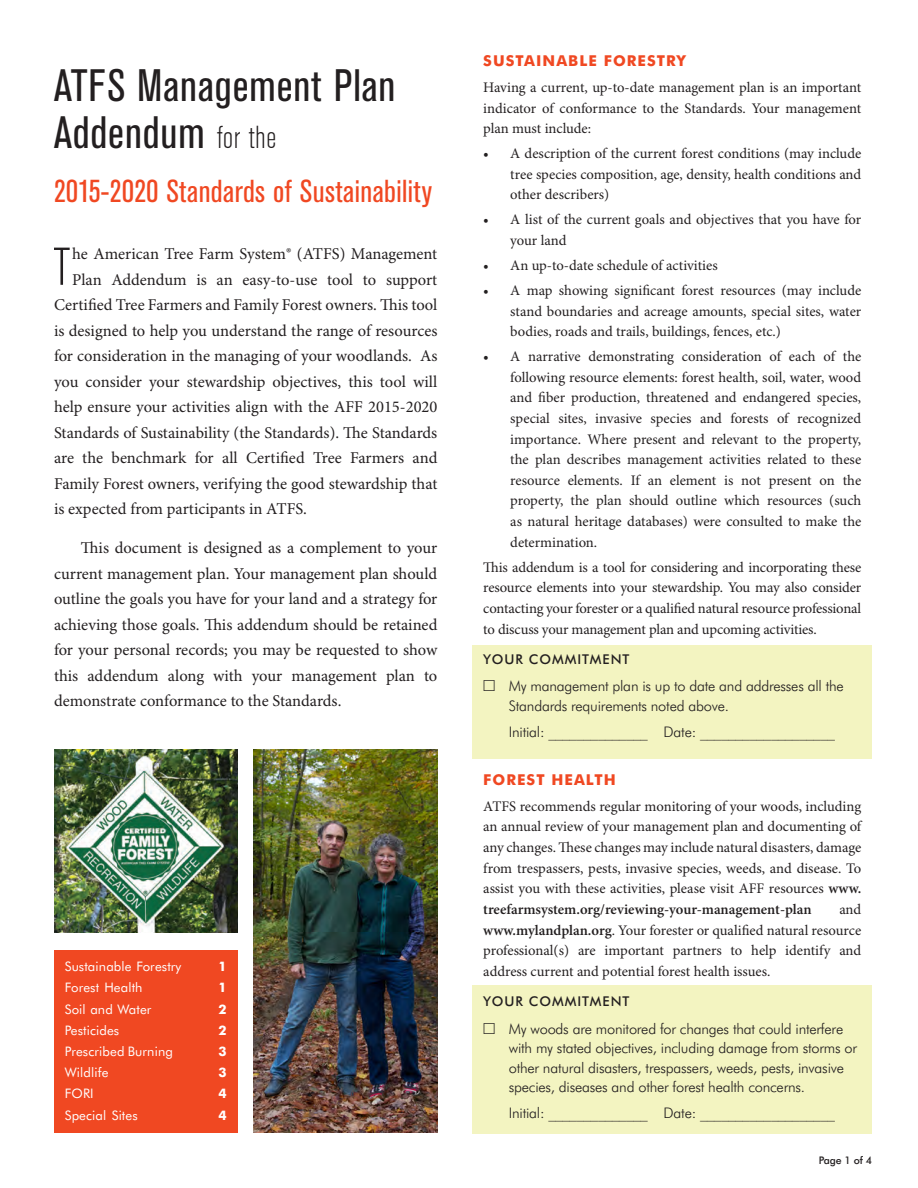
<style>
.page{position:relative;width:918px;height:1188px;background:#fff}
.page>*{position:absolute;margin:0;border:0;box-sizing:border-box;transform-origin:0 0}
.text{font:300 condensed 52.65px "Akzidenz Grotesk BE";color:#231f20}
.fm-head{font:condensed 45px/46.5px "Akzidenz Grotesk BE";letter-spacing:.02em;color:#231f20}
.fm-head-2{font:condensed 31.5px "Akzidenz Grotesk BE";letter-spacing:.015em;color:#f04822}
.text-2{font:16.5px "Minion Pro";letter-spacing:-.005em;color:#231f20}
.text_indent{font:16.5px/25.5px "Minion Pro";letter-spacing:-.005em;color:#231f20;text-align:justify}
.guidance_sub{font:700 15px "Futura BT";letter-spacing:.07em;color:#f04822}
.text_indent-2{font:14.7px/20.5px "Minion Pro";letter-spacing:-.005em;color:#231f20;text-align:justify}
.fm-text{font:300 14.7px/19.5px "Futura BT";letter-spacing:-.015em;color:#231f20}
.text-3{font:14.7px/20.5px "Minion Pro";letter-spacing:-.015em;color:#231f20;text-align:justify}
.sub-sub{font:500 13.5px "Futura BT";letter-spacing:.07em;color:#231f20}
.fm-text-2{font:13.2px "Futura BT";letter-spacing:.01em;color:#fff}
.fm-text-3{font:700 13.2px "Futura BT";color:#fff}
.fm-text-4{font:500 10.5px "Futura BT";letter-spacing:-.015em;color:#231f20}
.s1{font-weight:300;font-size:31.5px}
.s2{font-weight:600}
</style>
<div class="page">
<div style="left:472px;top:986px;width:400px;height:148px;background:#f3f4c1"></div>
<div style="left:472px;top:645px;width:400px;height:114px;background:#f3f4c1"></div>
<div style="left:54px;top:950px;width:184px;height:182px;background:#f04822"></div>
<img style="left:54px;top:749px;width:184px;height:184px">
<img style="left:254px;top:749px;width:183px;height:383px">
<p class="fm-head" style="left:54px;top:63px;width:343px">ATFS Management Plan<br>Addendum <span class="s1">for the</span></p>
<p class="fm-head-2" style="left:54px;top:173px;width:380px">2015-2020 Standards of Sustainability</p>
<p class="text" style="left:54px;top:238px;width:18px">T</p>
<p class="text-2" style="left:72px;top:244px;width:367px">he American Tree Farm System® (ATFS) Management</p>
<p class="text-2" style="left:72px;top:270px;width:367px">Plan Addendum is an easy-to-use tool to support</p>
<p class="text-2" style="left:54px;top:295px;width:385px">Certified Tree Farmers and Family Forest owners. This tool</p>
<p class="text-2" style="left:54px;top:321px;width:385px">is designed to help you understand the range of resources</p>
<p class="text-2" style="left:54px;top:346px;width:385px">for consideration in the managing of your woodlands. As</p>
<p class="text-2" style="left:54px;top:372px;width:385px">you consider your stewardship objectives, this tool will</p>
<p class="text-2" style="left:54px;top:397px;width:385px">help ensure your activities align with the AFF 2015-2020</p>
<p class="text-2" style="left:54px;top:423px;width:385px">Standards of Sustainability (the Standards). The Standards</p>
<p class="text-2" style="left:54px;top:448px;width:385px">are the benchmark for all Certified Tree Farmers and</p>
<p class="text-2" style="left:54px;top:474px;width:385px">Family Forest owners, verifying the good stewardship that</p>
<p class="text-2" style="left:54px;top:499px;width:255px">is expected from participants in ATFS.</p>
<p class="text_indent" style="left:54px;top:536px;width:385px;text-indent:27px">This document is designed as a complement to your current management plan. Your management plan should outline the goals you have for your land and a strategy for achieving those goals. This addendum should be retained for your personal records; you may be requested to show this addendum along with your management plan to demonstrate conformance to the Standards.</p>
<p class="fm-text-2" style="left:65px;top:959px;width:118px">Sustainable Forestry</p>
<p class="fm-text-3" style="left:219px;top:959px;width:10px">1</p>
<p class="fm-text-2" style="left:65px;top:980px;width:79px">Forest Health</p>
<p class="fm-text-3" style="left:219px;top:980px;width:10px">1</p>
<p class="fm-text-2" style="left:65px;top:1001px;width:88px">Soil and Water</p>
<p class="fm-text-3" style="left:219px;top:1001px;width:10px">2</p>
<p class="fm-text-2" style="left:65px;top:1022px;width:56px">Pesticides</p>
<p class="fm-text-3" style="left:219px;top:1022px;width:10px">2</p>
<p class="fm-text-2" style="left:65px;top:1043px;width:110px">Prescribed Burning</p>
<p class="fm-text-3" style="left:219px;top:1043px;width:10px">3</p>
<p class="fm-text-2" style="left:65px;top:1065px;width:45px">Wildlife</p>
<p class="fm-text-3" style="left:219px;top:1065px;width:10px">3</p>
<p class="fm-text-2" style="left:65px;top:1086px;width:30px">FORI</p>
<p class="fm-text-3" style="left:219px;top:1086px;width:10px">4</p>
<p class="fm-text-2" style="left:65px;top:1107px;width:74px">Special Sites</p>
<p class="fm-text-3" style="left:219px;top:1107px;width:10px">4</p>
<p class="guidance_sub" style="left:483px;top:52px;width:204px">SUSTAINABLE FORESTRY</p>
<p class="text_indent-2" style="left:483px;top:78px;width:379px">Having a current, up-to-date management plan is an important indicator of conformance to the Standards. Your management plan must include:</p>
<p class="text_indent-2" style="left:510px;top:144px;width:353px;text-indent:-27px">• A description of the current forest conditions (may include tree species composition, age, density, health conditions and other describers)</p>
<p class="text_indent-2" style="left:510px;top:210px;width:352px;text-indent:-27px">• A list of the current goals and objectives that you have for your land</p>
<p class="text_indent-2" style="left:483px;top:256px;width:236px">• An up-to-date schedule of activities</p>
<p class="text_indent-2" style="left:510px;top:281px;width:353px;text-indent:-27px">• A map showing significant forest resources (may include stand boundaries and acreage amounts, special sites, water bodies, roads and trails, buildings, fences, etc.)</p>
<p class="text_indent-2" style="left:510px;top:347px;width:353px;text-indent:-27px">• A narrative demonstrating consideration of each of the following resource elements: forest health, soil, water, wood and fiber production, threatened and endangered species, special sites, invasive species and forests of recognized importance. Where present and relevant to the property, the plan describes management activities related to these resource elements. If an element is not present on the property, the plan should outline which resources (such as natural heritage databases) were consulted to make the determination.</p>
<p class="text-3" style="left:483px;top:557px;width:380px">This addendum is a tool for considering and incorporating these resource elements into your stewardship. You may also consider contacting your forester or a qualified natural resource professional to discuss your management plan and upcoming activities.</p>
<p class="sub-sub" style="left:483px;top:651px;width:148px">YOUR COMMITMENT</p>
<p class="fm-text" style="left:509px;top:676px;width:336px">My management plan is up to date and addresses all the<br>Standards requirements noted above.</p>
<p class="fm-text" style="left:509px;top:722px;width:328px">Initial: ______________ Date: ___________________</p>
<p class="guidance_sub" style="left:483px;top:770px;width:134px">FOREST HEALTH</p>
<p class="text_indent-2" style="left:483px;top:796px;width:380px">ATFS recommends regular monitoring of your woods, including an annual review of your management plan and documenting of any changes. These changes may include natural disasters, damage from trespassers, pests, invasive species, weeds, and disease. To assist you with these activities, please visit AFF resources <span class="s2">www. treefarmsystem.org/reviewing-your-management-plan</span></p>
<p class="text_indent-2" style="left:483px;top:900px;width:380px;text-indent:356px">and <span class="s2">www.mylandplan.org</span>. Your forester or qualified natural resource professional(s) are important partners to help identify and address current and potential forest health issues.</p>
<p class="sub-sub" style="left:483px;top:993px;width:148px">YOUR COMMITMENT</p>
<p class="fm-text" style="left:509px;top:1018px;width:350px">My woods are monitored for changes that could interfere with my stated objectives, including damage from storms or other natural disasters, trespassers, weeds, pests, invasive species, diseases and other forest health concerns.</p>
<p class="fm-text" style="left:509px;top:1103px;width:328px">Initial: ______________ Date: ___________________</p>
<p class="fm-text-4" style="left:819px;top:1154px;width:55px">Page 1 of 4</p>
</div>
